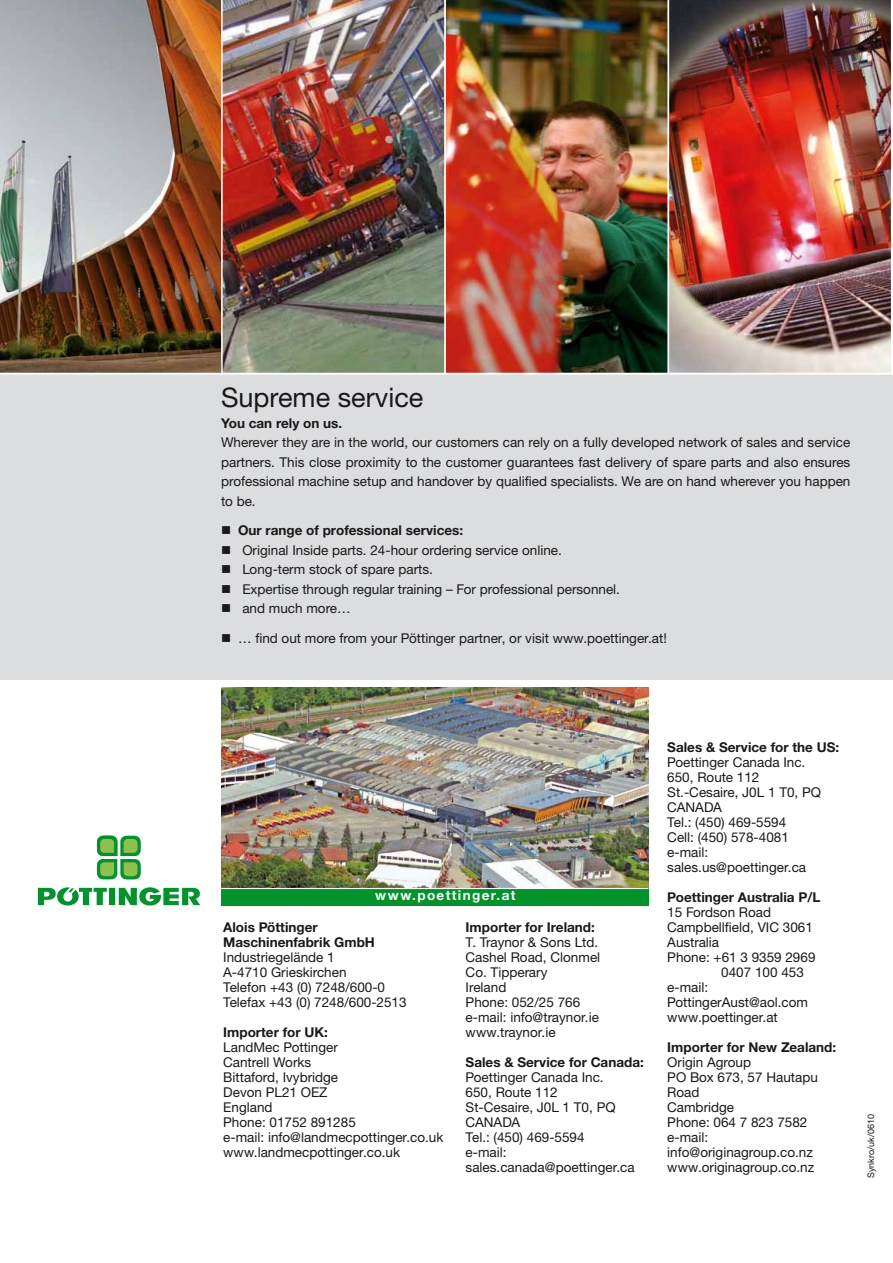
<style>
.page{position:relative;width:893px;height:1263px;background:#fff}
.page>*{position:absolute;margin:0;border:0;box-sizing:border-box;transform-origin:0 0}
.t1{font:27px "Helvetica Neue LTW1 G";color:#1b1819}
.t2{font:13.5px/15px "Helvetica Neue LTW1 G";color:#1b1819}
.t3{font:700 13.5px/15px "Helvetica Neue LTW1 G";color:#1b1819}
.t4{font:700 13.5px "Helvetica Neue LTW1 G";letter-spacing:.1em;color:#fff}
.t5{font:9px "Helvetica Neue LTW1 G";color:#1b1819}
</style>
<div class="page">
<div style="left:0;top:374px;width:893px;height:305px;background:#dcddde"></div>
<img style="left:221px;top:688px;width:427px;height:200px">
<img style="left:0;top:0;width:221px;height:373px">
<img style="left:221px;top:0;width:223px;height:373px">
<img style="left:444px;top:0;width:224px;height:373px">
<img style="left:669px;top:0;width:222px;height:373px">
<div style="left:109px;top:888px;width:6px;height:17px;background:#00942a"></div>
<svg style="left:119px;top:887px;width:81px;height:18px"></svg>
<svg style="left:38px;top:887px;width:69px;height:18px"></svg>
<svg style="left:97px;top:836px;width:44px;height:43px;background:#64b75c"></svg>
<div style="left:221px;top:889px;width:427px;height:17px;background:#00942a"></div>
<h1 class="t1" style="left:221px;top:388px;width:204px">Supreme service</h1>
<p class="t3" style="left:221px;top:417px;width:123px">You can rely on us.</p>
<p class="t2" style="left:221px;top:435px;width:631px;line-height:19.5px;text-align:justify">Wherever they are in the world, our customers can rely on a fully developed network of sales and service partners. This close proximity to the customer guarantees fast delivery of spare parts and also ensures professional machine setup and handover by qualified specialists. We are on hand wherever you happen to be.</p>
<p class="t3" style="left:238px;top:525px;width:227px">Our range of professional services:</p>
<p class="t2" style="left:242px;top:542px;width:379px;line-height:19.5px">Original Inside parts. 24-hour ordering service online.<br>Long-term stock of spare parts.<br>Expertise through regular training – For professional personnel. and much more…</p>
<p class="t2" style="left:238px;top:632px;width:430px">… find out more from your Pöttinger partner, or visit www.poettinger.at!</p>
<p class="t4" style="left:375px;top:890px;width:142px">www.poettinger.at</p>
<p class="t3" style="left:223px;top:922px;width:153px">Alois Pöttinger<br>Maschinenfabrik GmbH</p>
<p class="t2" style="left:223px;top:952px;width:185px">Industriegelände 1<br>A-4710 Grieskirchen<br>Telefon +43 (0) 7248/600-0<br>Telefax +43 (0) 7248/600-2513</p>
<p class="t3" style="left:223px;top:1027px;width:106px">Importer for UK:</p>
<p class="t2" style="left:223px;top:1042px;width:222px">LandMec Pottinger<br>Cantrell Works<br>Bittaford, Ivybridge<br>Devon PL21 OEZ<br>England<br>Phone: 01752 891285<br>e-mail: info@landmecpottinger.co.uk www.landmecpottinger.co.uk</p>
<p class="t3" style="left:466px;top:922px;width:131px">Importer for Ireland:</p>
<p class="t2" style="left:466px;top:937px;width:136px">T. Traynor &amp; Sons Ltd.<br>Cashel Road, Clonmel<br>Co. Tipperary<br>Ireland<br>Phone: 052/25 766 e-mail: info@traynor.ie www.traynor.ie</p>
<p class="t3" style="left:466px;top:1057px;width:180px">Sales &amp; Service for Canada:</p>
<p class="t2" style="left:466px;top:1072px;width:171px">Poettinger Canada Inc.<br>650, Route 112<br>St-Cesaire, J0L 1 T0, PQ<br>CANADA<br>Tel.: (450) 469-5594<br>e-mail: sales.canada@poettinger.ca</p>
<p class="t3" style="left:667px;top:742px;width:173px">Sales &amp; Service for the US:</p>
<p class="t2" style="left:667px;top:757px;width:155px">Poettinger Canada Inc.<br>650, Route 112<br>St.-Cesaire, J0L 1 T0, PQ<br>CANADA<br>Tel.: (450) 469-5594<br>Cell: (450) 578-4081 e-mail: sales.us@poettinger.ca</p>
<p class="t3" style="left:667px;top:892px;width:155px">Poettinger Australia P/L</p>
<p class="t2" style="left:667px;top:907px;width:105px">15 Fordson Road</p>
<p class="t2" style="left:667px;top:922px;width:147px">Campbellfield, VIC 3061</p>
<p class="t2" style="left:667px;top:937px;width:53px">Australia</p>
<p class="t2" style="left:667px;top:952px;width:150px">Phone: +61 3 9359 2969</p>
<p class="t2" style="left:721px;top:967px;width:84px">0407 100 453</p>
<p class="t2" style="left:667px;top:982px;width:43px">e-mail:</p>
<p class="t2" style="left:667px;top:997px;width:142px">PottingerAust@aol.com</p>
<p class="t2" style="left:667px;top:1012px;width:112px">www.poettinger.at</p>
<p class="t3" style="left:667px;top:1042px;width:170px">Importer for New Zealand:</p>
<p class="t2" style="left:667px;top:1057px;width:152px">Origin Agroup<br>PO Box 673, 57 Hautapu<br>Road<br>Cambridge<br>Phone: 064 7 823 7582 e-mail: info@originagroup.co.nz www.originagroup.co.nz</p>
<p class="t5" style="left:868px;top:1178px;width:65px;rotate:-90deg">Synkro/uk/0610</p>
</div>
